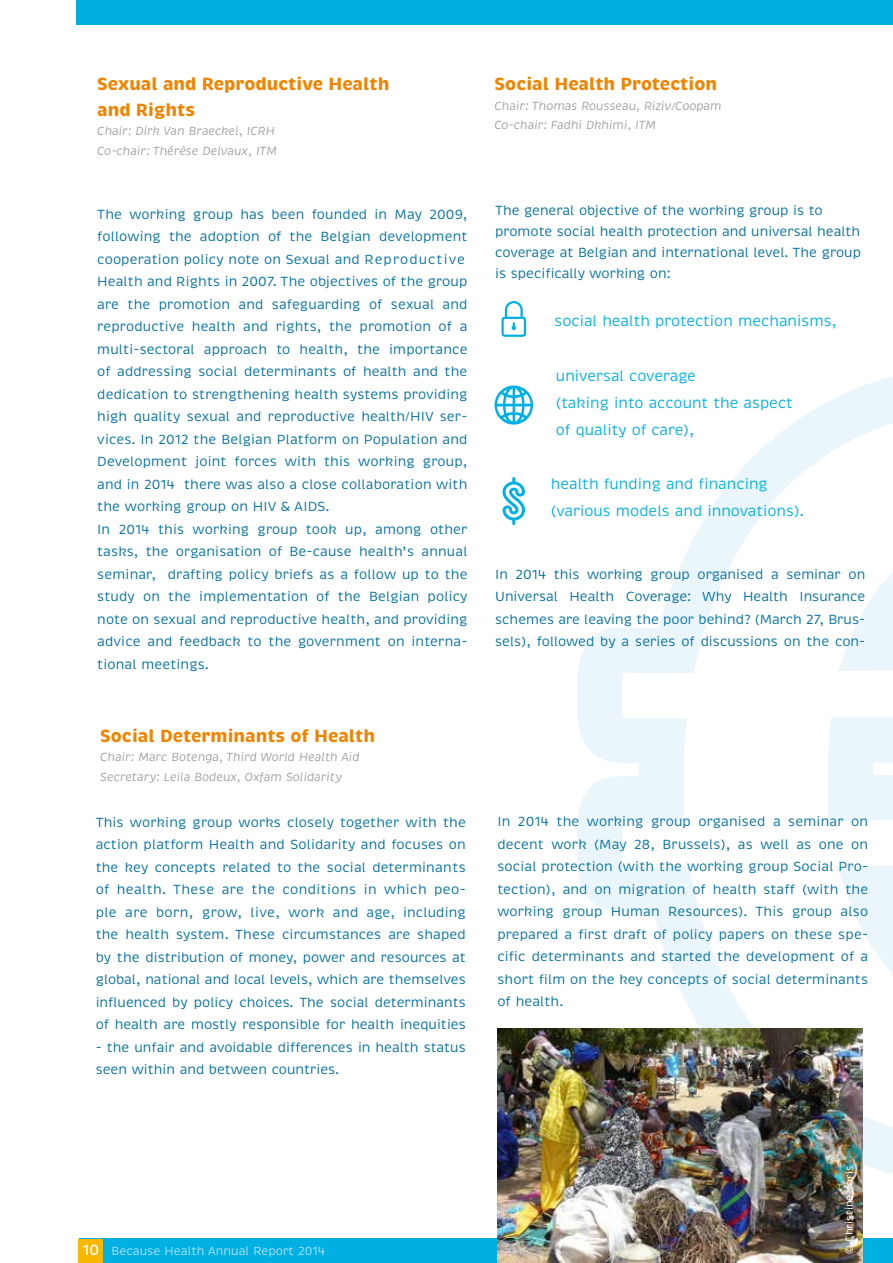
<style>
.page{position:relative;width:893px;height:1263px;background:#fff}
.page>*{position:absolute;margin:0;border:0;box-sizing:border-box;transform-origin:0 0}
.t1{font:700 18px/25.5px "Brevia";color:#ef8400}
.t2{font:15px/27px "Brevia";color:#00b0e3}
.t3{font:13.5px/22.5px "Brevia";letter-spacing:.01em;color:#006fa0}
.t4{font:italic 12px/19.5px "Brevia";color:#9c9e9f}
.t5{font:12px "Brevia";color:#b3e0f6}
.t6{font:10.5px "Brevia";color:#fff}
.s1{font-weight:500;font-size:15.15px;color:#fff}
</style>
<div class="page">
<div style="left:79px;top:1239px;width:814px;height:24px;background:#00b0e3"></div>
<div style="left:79px;top:1239px;width:24px;height:20px;background:#f8b800"></div>
<svg style="left:555px;top:376px;width:338px;height:836px"></svg>
<hr style="left:79px;top:1259px;width:24px;height:4px;background:#f8b800">
<div style="left:77px;top:0;width:816px;height:24px;background:#00b0e3"></div>
<svg style="left:495px;top:385px;width:38px;height:40px"></svg>
<svg style="left:503px;top:477px;width:22px;height:48px"></svg>
<svg style="left:501px;top:301px;width:25px;height:36px"></svg>
<img style="left:497px;top:1029px;width:365px;height:234px">
<h1 class="t1" style="left:97px;top:71px;width:294px">Sexual and Reproductive Health and Rights</h1>
<p class="t4" style="left:97px;top:122px;width:181px">Chair: Dirk Van Braeckel, ICRH<br>Co-chair: Thérèse Delvaux, ITM</p>
<p class="t3" style="left:97px;top:203px;width:372px">The working group has been founded in May 2009, following the adoption of the Belgian development cooperation policy note on Sexual and Reproductive Health and Rights in 2007. The objectives of the group are the promotion and safeguarding of sexual and reproductive health and rights, the promotion of a multi-sectoral approach to health, the importance of addressing social determinants of health and the dedication to strengthening health systems providing high quality sexual and reproductive health/HIV ser&shy;vices. In 2012 the Belgian Platform on Population and Development joint forces with this working group, and in 2014 there was also a close collaboration with the working group on HIV &amp; AIDS.<br>In 2014 this working group took up, among other tasks, the organisation of Be-cause health’s annual seminar, drafting policy briefs as a follow up to the study on the implementation of the Belgian policy note on sexual and reproductive health, and providing advice and feedback to the government on interna&shy;tional meetings.</p>
<h1 class="t1" style="left:100px;top:723px;width:277px">Social Determinants of Health</h1>
<p class="t4" style="left:100px;top:747px;width:261px">Chair: Marc Botenga, Third World Health Aid<br>Secretary: Leila Bodeux, Oxfam Solidarity</p>
<p class="t3" style="left:96px;top:811px;width:372px;text-align:justify">This working group works closely together with the action platform Health and Solidarity and focuses on the key concepts related to the social determinants of health. These are the conditions in which peo&shy;ple are born, grow, live, work and age, including the health system. These circumstances are shaped by the distribution of money, power and resources at global, national and local levels, which are themselves influenced by policy choices. The social determinants of health are mostly responsible for health inequities</p>
<p class="t3" style="left:96px;top:1036px;width:372px">- the unfair and avoidable differences in health status seen within and between countries.</p>
<h1 class="t1" style="left:495px;top:71px;width:224px">Social Health Protection</h1>
<p class="t4" style="left:495px;top:96px;width:229px">Chair: Thomas Rousseau, Riziv/Coopam<br>Co-chair: Fadhi Dkhimi, ITM</p>
<p class="t3" style="left:495px;top:200px;width:367px;line-height:21px">The general objective of the working group is to promote social health protection and universal health coverage at Belgian and international level. The group is specifically working on:</p>
<p class="t2" style="left:554px;top:307px;width:284px">social health protection mechanisms,</p>
<p class="t2" style="left:556px;top:362px;width:238px">universal coverage<br>(taking into account the aspect of quality of care),</p>
<p class="t2" style="left:551px;top:470px;width:255px">health funding and financing (various models and innovations).</p>
<p class="t3" style="left:495px;top:563px;width:372px;text-align:justify">In 2014 this working group organised a seminar on Universal Health Coverage: Why Health Insurance schemes are leaving the poor behind? (March 27, Brus&shy;sels), followed by a series of discussions on the con-</p>
<p class="t3" style="left:497px;top:811px;width:372px;text-align:justify">In 2014 the working group organised a seminar on decent work (May 28, Brussels), as well as one on social protection (with the working group Social Pro&shy;tection), and on migration of health staff (with the working group Human Resources). This group also prepared a first draft of policy papers on these spe&shy;cific determinants and started the development of a short film on the key concepts of social determinants of health.</p>
<p class="t5" style="left:83px;top:1243px;width:244px"><span class="s1">10</span> Because Health Annual Report 2014</p>
<p class="t6" style="left:843px;top:1254px;width:90px;rotate:-90deg">© Christine Joris</p>
</div>
